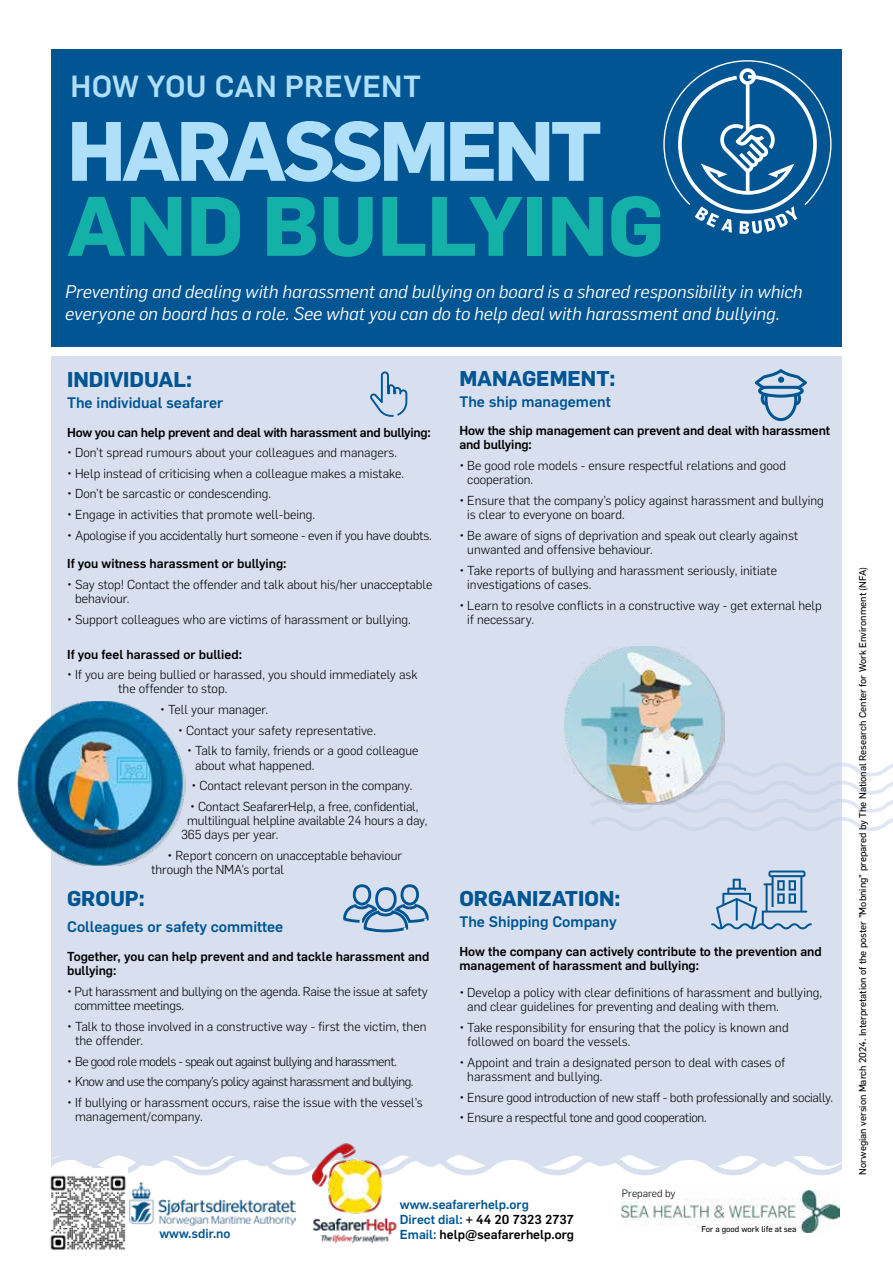
<style>
.page{position:relative;width:893px;height:1263px;background:#fff}
.page>*{position:absolute;margin:0;border:0;box-sizing:border-box;transform-origin:0 0}
.t1{font:700 82.5px "Flama";color:#14b1a8}
.t2{font:700 82.5px "Flama";letter-spacing:-.05em;color:#afdff9}
.t3{font:500 30px "Flama";letter-spacing:.01em;color:#afdff9}
.t4{font:700 21px "Flama";color:#005592}
.t5{font:italic 18px/21.6px "Flama";color:#fff}
.t6{font:500 15px "Flama";color:#005592}
.t7{font:300 12.75px/14.2px "Flama";color:#000}
.t8{font:500 12.75px/14.2px "Flama";color:#000}
.t9{font:300 12.75px/14.2px "Flama";letter-spacing:-.02em;color:#000}
.t10{font:300 12.75px "Flama";letter-spacing:-.04em;color:#000}
.t11{font:500 12.75px/15px "Flama";color:#005592}
.t12{font:500 12.75px "Flama";letter-spacing:-.02em;color:#000}
.t13{font:300 12.75px "Flama";letter-spacing:-.025em;color:#000}
.t14{font:300 10.5px "Flama";color:#000}
.t15{font:9.75px "Flama Basic";color:#000}
.t16{font:8.25px "Flama Basic";color:#000}
.s1{color:#000}
.s2{color:#005592}
</style>
<div class="page">
<div style="left:51px;top:49px;width:791px;height:298px;background:#005592"></div>
<div style="left:51px;top:356px;width:791px;height:816px;background:#d8e0ef"></div>
<svg style="left:51px;top:1155px;width:791px;height:21px"></svg>
<svg style="left:591px;top:762px;width:302px;height:69px"></svg>
<div style="left:793px;top:393px;width:8px;height:12px;border:3px solid #005592;border-radius:50%"></div>
<div style="left:760px;top:393px;width:9px;height:12px;border:3px solid #005592;border-radius:50%"></div>
<div style="left:766px;top:380px;width:30px;height:40px;background:#d8e0ef;border-radius:50%"></div>
<div style="left:764px;top:378px;width:33px;height:43px;border:3px solid #005592;border-radius:50%"></div>
<svg style="left:759px;top:385px;width:43px;height:11px"></svg>
<div style="left:758px;top:384px;width:46px;height:14px;border:3px solid #005592;border-radius:50%"></div>
<svg style="left:754px;top:369px;width:53px;height:22px"></svg>
<svg style="left:663px;top:60px;width:168px;height:174px"></svg>
<svg style="left:370px;top:371px;width:37px;height:46px"></svg>
<img style="left:622px;top:1190px;width:218px;height:42px">
<img style="left:312px;top:1143px;width:85px;height:100px">
<img style="left:50px;top:1168px;width:78px;height:82px">
<img style="left:129px;top:1182px;width:167px;height:44px">
<div style="left:375px;top:887px;width:22px;height:25px;border:3px solid #005592;border-radius:50%"></div>
<div style="left:401px;top:884px;width:18px;height:21px;border:3px solid #005592;border-radius:50%"></div>
<div style="left:353px;top:884px;width:18px;height:21px;border:3px solid #005592;border-radius:50%"></div>
<svg style="left:343px;top:902px;width:86px;height:31px"></svg>
<img style="left:564px;top:646px;width:160px;height:159px">
<svg style="left:711px;top:870px;width:101px;height:59px"></svg>
<img style="left:17px;top:701px;width:168px;height:165px">
<h2 class="t3" style="left:71px;top:65px;width:352px">HOW YOU CAN PREVENT</h2>
<h1 class="t2" style="left:67px;top:92px;width:537px">HARASSMENT</h1>
<h1 class="t1" style="left:67px;top:167px;width:598px">AND BULLYING</h1>
<h3 class="t5" style="left:65px;top:280px;width:739px">Preventing and dealing with harassment and bullying on board is a shared responsibility in which everyone on board has a role. See what you can do to help deal with harassment and bullying.</h3>
<h3 class="t4" style="left:67px;top:364px;width:127px">INDIVIDUAL:</h3>
<p class="t6" style="left:67px;top:392px;width:158px">The individual seafarer</p>
<p class="t12" style="left:67px;top:423px;width:365px">How you can help prevent and deal with harassment and bullying:</p>
<p class="t7" style="left:67px;top:445px;width:331px">• Don’t spread rumours about your colleagues and managers.</p>
<p class="t7" style="left:67px;top:465px;width:339px">• Help instead of criticising when a colleague makes a mistake.</p>
<p class="t7" style="left:67px;top:486px;width:206px">• Don’t be sarcastic or condescending.</p>
<p class="t7" style="left:67px;top:507px;width:249px">• Engage in activities that promote well-being.</p>
<p class="t7" style="left:67px;top:527px;width:366px">• Apologise if you accidentally hurt someone - even if you have doubts.</p>
<p class="t8" style="left:67px;top:555px;width:221px">If you witness harassment or bullying:</p>
<p class="t7" style="left:75px;top:576px;width:359px;text-indent:-8px">• Say stop! Contact the offender and talk about his/her unacceptable behaviour.</p>
<p class="t7" style="left:67px;top:611px;width:345px">• Support colleagues who are victims of harassment or bullying.</p>
<p class="t8" style="left:67px;top:646px;width:176px">If you feel harassed or bullied:</p>
<p class="t7" style="left:118px;top:667px;width:301px;text-indent:-51px">• If you are being bullied or harassed, you should immediately ask the offender to stop.</p>
<p class="t7" style="left:160px;top:702px;width:109px">• Tell your manager.</p>
<p class="t7" style="left:178px;top:722px;width:199px">• Contact your safety representative.</p>
<p class="t7" style="left:195px;top:743px;width:225px;text-indent:-8px">• Talk to family, friends or a good colleague about what happened.</p>
<p class="t7" style="left:192px;top:778px;width:222px">• Contact relevant person in the company.</p>
<p class="t7" style="left:190px;top:798px;width:230px">• Contact SeafarerHelp, a free, confidential,</p>
<p class="t7" style="left:187px;top:813px;width:242px">multilingual helpline available 24 hours a day,</p>
<p class="t7" style="left:181px;top:827px;width:99px">365 days per year.</p>
<p class="t7" style="left:151px;top:848px;width:252px;text-indent:16px">• Report concern on unacceptable behaviour through the NMA’s portal</p>
<h3 class="t4" style="left:67px;top:884px;width:79px">GROUP:</h3>
<p class="t6" style="left:67px;top:916px;width:218px">Colleagues or safety committee</p>
<p class="t8" style="left:67px;top:948px;width:364px">Together, you can help prevent and and tackle harassment and bullying:</p>
<p class="t9" style="left:75px;top:984px;width:355px;text-indent:-7px">• Put harassment and bullying on the agenda. Raise the issue at safety committee meetings.</p>
<p class="t7" style="left:75px;top:1018px;width:353px;text-indent:-8px">• Talk to those involved in a constructive way - first the victim, then the offender.</p>
<p class="t10" style="left:67px;top:1053px;width:331px">• Be good role models - speak out against bullying and harassment.</p>
<p class="t10" style="left:67px;top:1073px;width:348px">• Know and use the company’s policy against harassment and bullying.</p>
<p class="t7" style="left:75px;top:1095px;width:349px;text-indent:-8px">• If bullying or harassment occurs, raise the issue with the vessel’s management/company.</p>
<h3 class="t4" style="left:459px;top:363px;width:158px">MANAGEMENT:</h3>
<p class="t6" style="left:459px;top:390px;width:153px">The ship management</p>
<p class="t8" style="left:459px;top:422px;width:372px">How the ship management can prevent and deal with harassment and bullying:</p>
<p class="t7" style="left:467px;top:458px;width:320px;text-indent:-8px">• Be good role models - ensure respectful relations and good cooperation.</p>
<p class="t7" style="left:467px;top:492px;width:358px;text-indent:-8px">• Ensure that the company’s policy against harassment and bullying is clear to everyone on board.</p>
<p class="t7" style="left:467px;top:527px;width:333px;text-indent:-8px">• Be aware of signs of deprivation and speak out clearly against unwanted and offensive behaviour.</p>
<p class="t7" style="left:467px;top:562px;width:311px;text-indent:-8px">• Take reports of bullying and harassment seriously, initiate investigations of cases.</p>
<p class="t7" style="left:467px;top:597px;width:356px;text-indent:-8px">• Learn to resolve conflicts in a constructive way - get external help if necessary.</p>
<h3 class="t4" style="left:459px;top:884px;width:163px">ORGANIZATION:</h3>
<p class="t6" style="left:459px;top:911px;width:159px">The Shipping Company</p>
<p class="t8" style="left:459px;top:943px;width:364px">How the company can actively contribute to the prevention and management of harassment and bullying:</p>
<p class="t7" style="left:467px;top:985px;width:356px;text-indent:-8px">• Develop a policy with clear definitions of harassment and bullying, and clear guidelines for preventing and dealing with them.</p>
<p class="t7" style="left:467px;top:1020px;width:323px;text-indent:-8px">• Take responsibility for ensuring that the policy is known and followed on board the vessels.</p>
<p class="t7" style="left:467px;top:1054px;width:320px;text-indent:-8px">• Appoint and train a designated person to deal with cases of harassment and bullying.</p>
<p class="t9" style="left:459px;top:1089px;width:375px">• Ensure good introduction of new staff - both professionally and socially.</p>
<p class="t13" style="left:459px;top:1109px;width:249px">• Ensure a respectful tone and good cooperation.</p>
<p class="t11" style="left:400px;top:1196px;width:176px">www.seafarerhelp.org<br>Direct dial: <span class="s1">+ 44 20 7323 2737</span></p>
<p class="t11" style="left:159px;top:1225px;width:73px">www.sdir.no</p>
<p class="t8" style="left:400px;top:1226px;width:176px"><span class="s2">Email:</span> help@seafarerhelp.org</p>
<p class="t14" style="left:622px;top:1186px;width:55px">Prepared by</p>
<p class="t16" style="left:701px;top:1223px;width:97px">For a good work life at sea</p>
<p class="t15" style="left:856px;top:1174px;width:609px;rotate:-90deg">Norwegian version March 2024. Interpretation of the poster ”Mobning” prepared by The National Research Center for Work Environment (NFA)</p>
</div>
